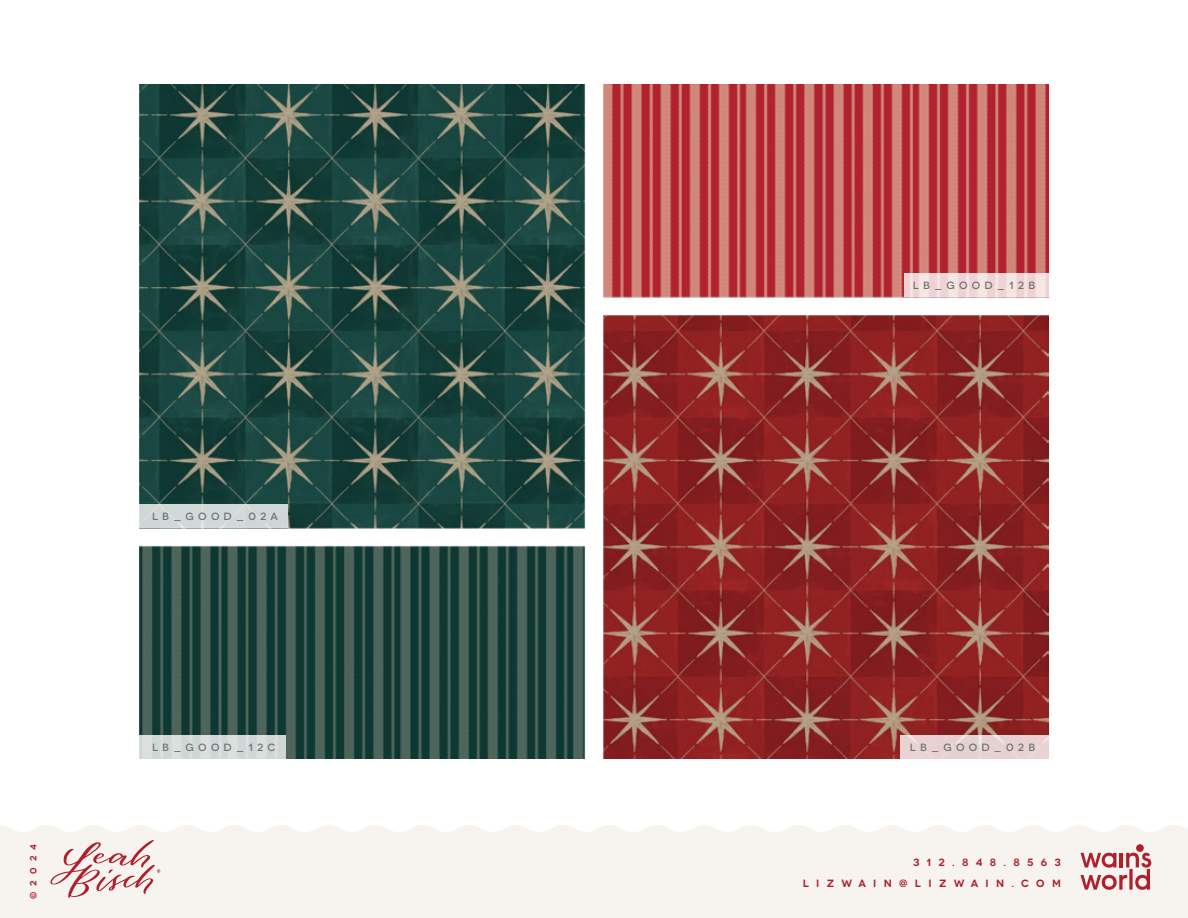
<style>
.page{position:relative;width:1188px;height:918px;background:#fff}
.page>*{position:absolute;margin:0;border:0;box-sizing:border-box;transform-origin:0 0}
.t1{font:500 10.5px "Novecentowide";letter-spacing:.4em;color:#6f7073}
.t2{font:600 10.5px/21px "Novecentowide";letter-spacing:.7em;color:#af1f2c;text-align:right}
.t3{font:600 9px "Novecentowide";color:#af1f2c}
</style>
<div class="page">
<img style="left:139px;top:84px;width:910px;height:675px">
<div style="left:139px;top:735px;width:147px;height:24px;background:#d3d9d8"></div>
<div style="left:139px;top:504px;width:148px;height:24px;background:#d1dad9"></div>
<div style="left:901px;top:735px;width:148px;height:24px;background:#e7d2d2"></div>
<div style="left:904px;top:273px;width:145px;height:24px;background:linear-gradient(to right,#f2dbdb,#f2dcdc)"></div>
<div style="left:0;top:825px;width:1188px;height:93px;background:#f7f3ef"></div>
<div style="left:1136px;top:844px;width:8px;height:8px;background:#af1f2c;border-radius:50%"></div>
<svg style="left:1080px;top:853px;width:71px;height:37px"></svg>
<svg style="left:50px;top:840px;width:110px;height:58px"></svg>
<p class="t3" style="left:28px;top:899px;width:57px;rotate:-90deg">©2024</p>
<p class="t1" style="left:152px;top:510px;width:127px">LB_GOOD_02A</p>
<p class="t1" style="left:152px;top:741px;width:125px">LB_GOOD_12C</p>
<p class="t1" style="left:913px;top:279px;width:124px">LB_GOOD_12B</p>
<p class="t1" style="left:910px;top:741px;width:127px">LB_GOOD_02B</p>
<p class="t2" style="left:803px;top:852px;width:260px">312.848.8563<br>LIZWAIN@LIZWAIN.COM</p>
</div>
